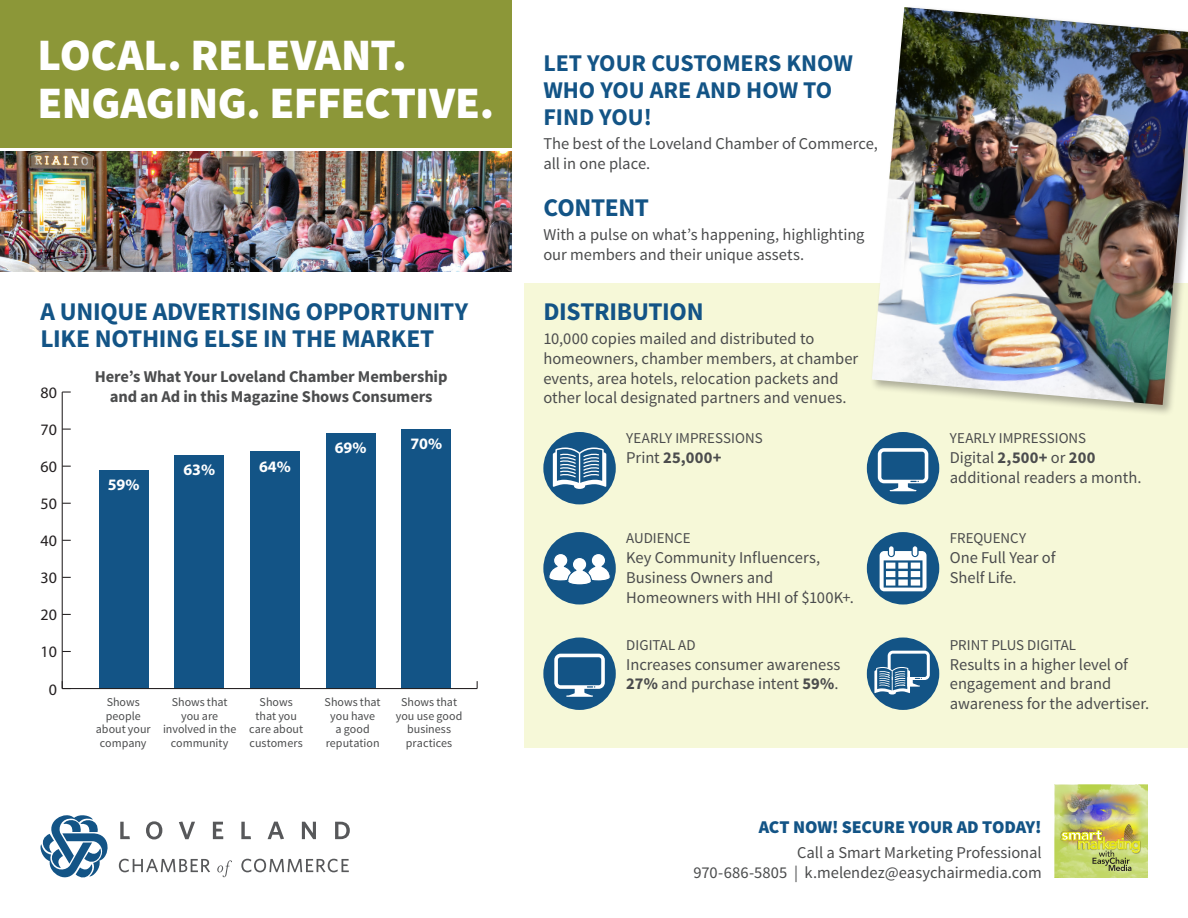
<style>
.page{position:relative;width:1188px;height:918px;background:#fff}
.page>*{position:absolute;margin:0;border:0;box-sizing:border-box;transform-origin:0 0}
.t1{font:900 45px "Source Sans Pro";letter-spacing:-.015em;color:#fff}
.subheads{font:700 25.5px/27px "Source Sans Pro";letter-spacing:-.01em;color:#135486}
.subheads-2{font:700 24px/27px "Source Sans Pro";color:#135486}
.subheads-3{font:900 18px "Source Sans Pro";letter-spacing:-.01em;color:#135486}
.body_copy_larger{font:16.5px/19.8px "Source Sans Pro";color:#4b4c4d}
.body_copy_larger-2{font:700 16.5px/19.8px "Source Sans Pro";letter-spacing:-.01em;color:#4b4c4d;text-align:center}
.t2{font:16.05px "Myriad Pro";color:#231f20}
.t3{font:700 16.05px "Myriad Pro";color:#fff}
.body_copy_larger-3{font:15px "Source Sans Pro";color:#4b4c4d}
.body_copy{font:12px/13.5px "Source Sans Pro";color:#4b4c4d;text-align:center}
.s1{font-weight:400}
.s2{font-weight:700}
</style>
<div class="page">
<img style="left:0;top:152px;width:511px;height:119px">
<img style="left:1055px;top:785px;width:93px;height:93px">
<img style="left:1059px;top:791px;width:83px;height:55px">
<div style="left:1060px;top:829px;width:43px;height:13px;background:#231f20;opacity:.65"></div>
<div style="left:1077px;top:836px;width:64px;height:18px;background:#231f20;opacity:.65"></div>
<img style="left:1061px;top:830px;width:79px;height:41px">
<svg style="left:40px;top:815px;width:68px;height:63px"></svg>
<svg style="left:119px;top:821px;width:231px;height:56px"></svg>
<div style="left:0;top:0;width:511px;height:147px;background:#8c9738"></div>
<div style="left:525px;top:283px;width:663px;height:464px;background:#f6f8d8"></div>
<div style="left:543px;top:432px;width:73px;height:72px;background:#135486;border-radius:50%"></div>
<div style="left:867px;top:432px;width:72px;height:72px;background:#135486;border-radius:50%"></div>
<svg style="left:878px;top:448px;width:50px;height:43px"></svg>
<div style="left:543px;top:532px;width:73px;height:73px;background:#135486;border-radius:50%"></div>
<svg style="left:549px;top:554px;width:61px;height:31px"></svg>
<div style="left:867px;top:638px;width:72px;height:72px;background:#135486;border-radius:50%"></div>
<div style="left:543px;top:638px;width:73px;height:72px;background:#135486;border-radius:50%"></div>
<svg style="left:554px;top:654px;width:51px;height:43px"></svg>
<svg style="left:867px;top:532px;width:72px;height:73px"></svg>
<svg style="left:874px;top:651px;width:56px;height:44px"></svg>
<svg style="left:553px;top:448px;width:53px;height:41px"></svg>
<div style="left:402px;top:429px;width:49px;height:260px;background:#135486"></div>
<div style="left:326px;top:433px;width:49px;height:256px;background:#135486"></div>
<div style="left:250px;top:451px;width:50px;height:238px;background:#135486"></div>
<div style="left:175px;top:455px;width:49px;height:234px;background:#135486"></div>
<div style="left:99px;top:470px;width:49px;height:219px;background:#135486"></div>
<hr style="left:62px;top:688px;width:415px;height:1px;background:#231f20">
<hr style="left:62px;top:392px;width:1px;height:297px;background:#231f20">
<div style="left:869px;top:5px;width:319px;height:411px;background:#231f20;opacity:.35"></div>
<img style="left:872px;top:7px;width:316px;height:398px">
<p class="t1" style="left:38px;top:25px;width:371px">LOCAL. RELEVANT.</p>
<p class="t1" style="left:38px;top:73px;width:458px">ENGAGING. EFFECTIVE.</p>
<p class="subheads" style="left:40px;top:298px;width:429px">A UNIQUE ADVERTISING OPPORTUNITY<br>LIKE NOTHING ELSE IN THE MARKET</p>
<p class="t2" style="left:40px;top:383px;width:18px">80</p>
<p class="t2" style="left:40px;top:420px;width:18px">70</p>
<p class="t2" style="left:40px;top:457px;width:18px">60</p>
<p class="t2" style="left:40px;top:494px;width:18px">50</p>
<p class="t2" style="left:40px;top:531px;width:18px">40</p>
<p class="t2" style="left:40px;top:568px;width:18px">30</p>
<p class="t2" style="left:40px;top:605px;width:18px">20</p>
<p class="t2" style="left:40px;top:642px;width:18px">10</p>
<p class="t2" style="left:49px;top:679px;width:10px">0</p>
<p class="body_copy_larger-2" style="left:95px;top:367px;width:354px">Here’s What Your Loveland Chamber Membership and an Ad in this Magazine Shows Consumers</p>
<p class="t3" style="left:108px;top:474px;width:33px">59%</p>
<p class="t3" style="left:183px;top:459px;width:33px">63%</p>
<p class="t3" style="left:259px;top:456px;width:33px">64%</p>
<p class="t3" style="left:335px;top:437px;width:33px">69%</p>
<p class="t3" style="left:410px;top:433px;width:33px">70%</p>
<p class="body_copy" style="left:96px;top:696px;width:56px">Shows people about your company</p>
<p class="body_copy" style="left:163px;top:696px;width:75px">Shows that you are involved in the community</p>
<p class="body_copy" style="left:249px;top:696px;width:56px">Shows that you care about customers</p>
<p class="body_copy" style="left:325px;top:696px;width:58px">Shows that you have<br>a good reputation</p>
<p class="body_copy" style="left:396px;top:696px;width:68px">Shows that you use good business practices</p>
<p class="subheads-2" style="left:543px;top:50px;width:311px">LET YOUR CUSTOMERS KNOW<br>WHO YOU ARE AND HOW TO<br>FIND YOU!</p>
<p class="body_copy_larger" style="left:543px;top:134px;width:336px">The best of the Loveland Chamber of Commerce, all in one place.</p>
<p class="subheads" style="left:543px;top:195px;width:107px">CONTENT</p>
<p class="body_copy_larger" style="left:543px;top:225px;width:323px">With a pulse on what’s happening, highlighting our members and their unique assets.</p>
<p class="subheads" style="left:543px;top:298px;width:162px">DISTRIBUTION</p>
<p class="body_copy_larger" style="left:543px;top:329px;width:317px">10,000 copies mailed and distributed to homeowners, chamber members, at chamber events, area hotels, relocation packets and other local designated partners and venues.</p>
<p class="body_copy_larger-3" style="left:626px;top:429px;width:138px">YEARLY IMPRESSIONS</p>
<p class="body_copy_larger-2" style="left:626px;top:448px;width:97px"><span class="s1">Print</span> 25,000+</p>
<p class="body_copy_larger-3" style="left:626px;top:529px;width:66px">AUDIENCE</p>
<p class="body_copy_larger" style="left:626px;top:548px;width:229px">Key Community Influencers,<br>Business Owners and<br>Homeowners with HHI of $100K+.</p>
<p class="body_copy_larger-3" style="left:626px;top:636px;width:71px">DIGITAL AD</p>
<p class="body_copy_larger" style="left:626px;top:655px;width:216px">Increases consumer awareness<br><span class="s2">27%</span> and purchase intent <span class="s2">59%</span>.</p>
<p class="body_copy_larger-3" style="left:950px;top:429px;width:138px">YEARLY IMPRESSIONS</p>
<p class="body_copy_larger" style="left:950px;top:448px;width:193px">Digital <span class="s2">2,500+</span> or <span class="s2">200 </span>additional readers a month.</p>
<p class="body_copy_larger-3" style="left:950px;top:529px;width:78px">FREQUENCY</p>
<p class="body_copy_larger" style="left:950px;top:548px;width:107px">One Full Year of<br>Shelf Life.</p>
<p class="body_copy_larger-3" style="left:950px;top:636px;width:128px">PRINT PLUS DIGITAL</p>
<p class="body_copy_larger" style="left:950px;top:655px;width:201px">Results in a higher level of engagement and brand awareness for the advertiser.</p>
<p class="subheads-3" style="left:759px;top:816px;width:284px">ACT NOW! SECURE YOUR AD TODAY!</p>
<p class="body_copy_larger" style="left:694px;top:843px;width:350px;text-align:right">Call a Smart Marketing Professional<br>970-686-5805 | k.melendez@easychairmedia.com</p>
</div>
